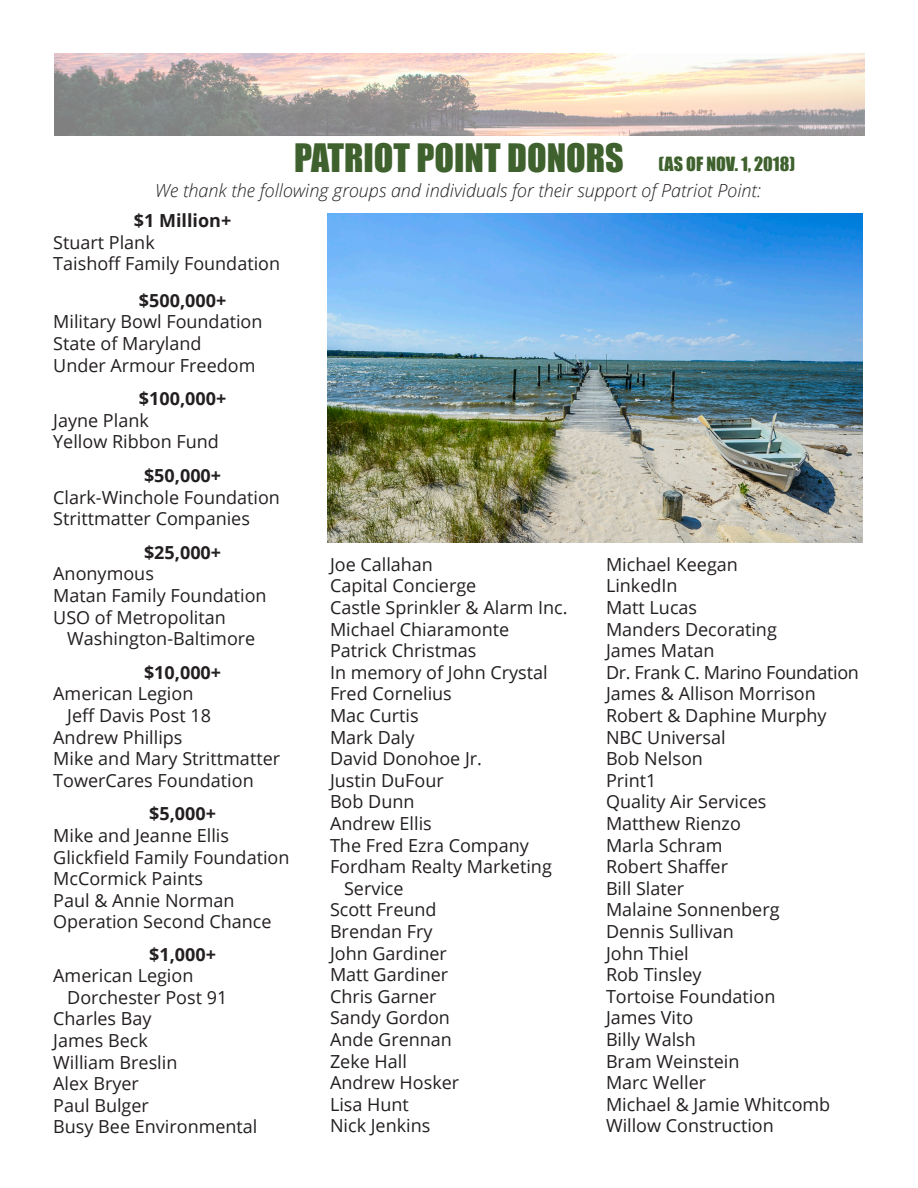
<style>
.page{position:relative;width:918px;height:1188px;background:#fff}
.page>*{position:absolute;margin:0;border:0;box-sizing:border-box;transform-origin:0 0}
.t1{font:36px "Impact";color:#3e612d}
.t2{font:18px/21.6px "Open Sans";color:#231f20}
.t3{font:italic 300 18px "Open Sans";color:#231f20}
.t4{font:700 18px "Open Sans";color:#231f20}
.t5{font:18px "Impact";color:#3e612d}
</style>
<div class="page">
<img style="left:55px;top:53px;width:810px;height:82px">
<img style="left:328px;top:213px;width:534px;height:329px">
<h1 class="t1" style="left:294px;top:136px;width:331px">PATRIOT POINT DONORS</h1>
<p class="t3" style="left:155px;top:178px;width:607px">We thank the following groups and individuals for their support of Patriot Point:</p>
<p class="t5" style="left:658px;top:152px;width:138px">(AS OF NOV. 1, 2018)</p>
<p class="t4" style="left:134px;top:208px;width:99px">$1 Million+</p>
<p class="t2" style="left:53px;top:231px;width:228px">Stuart Plank<br>Taishoff Family Foundation</p>
<p class="t4" style="left:139px;top:288px;width:89px">$500,000+</p>
<p class="t2" style="left:53px;top:311px;width:211px">Military Bowl Foundation<br>State of Maryland<br>Under Armour Freedom</p>
<p class="t4" style="left:139px;top:386px;width:89px">$100,000+</p>
<p class="t2" style="left:53px;top:409px;width:167px">Jayne Plank<br>Yellow Ribbon Fund</p>
<p class="t4" style="left:144px;top:463px;width:79px">$50,000+</p>
<p class="t2" style="left:53px;top:486px;width:228px">Clark-Winchole Foundation<br>Strittmatter Companies</p>
<p class="t4" style="left:144px;top:540px;width:79px">$25,000+</p>
<p class="t2" style="left:53px;top:563px;width:215px">Anonymous<br>Matan Family Foundation<br>USO of Metropolitan</p>
<p class="t2" style="left:67px;top:627px;width:190px">Washington-Baltimore</p>
<p class="t4" style="left:144px;top:660px;width:79px">$10,000+</p>
<p class="t2" style="left:53px;top:683px;width:142px">American Legion</p>
<p class="t2" style="left:67px;top:704px;width:145px">Jeff Davis Post 18</p>
<p class="t2" style="left:53px;top:726px;width:131px">Andrew Phillips</p>
<p class="t2" style="left:53px;top:747px;width:228px">Mike and Mary Strittmatter</p>
<p class="t2" style="left:53px;top:769px;width:202px">TowerCares Foundation</p>
<p class="t4" style="left:149px;top:801px;width:68px">$5,000+</p>
<p class="t2" style="left:53px;top:824px;width:238px">Mike and Jeanne Ellis<br>Glickfield Family Foundation<br>McCormick Paints<br>Paul &amp; Annie Norman<br>Operation Second Chance</p>
<p class="t4" style="left:149px;top:941px;width:68px">$1,000+</p>
<p class="t2" style="left:53px;top:964px;width:142px">American Legion</p>
<p class="t2" style="left:67px;top:986px;width:162px">Dorchester Post 91</p>
<p class="t2" style="left:53px;top:1008px;width:100px">Charles Bay</p>
<p class="t2" style="left:53px;top:1029px;width:96px">James Beck</p>
<p class="t2" style="left:53px;top:1051px;width:126px">William Breslin</p>
<p class="t2" style="left:53px;top:1072px;width:87px">Alex Bryer</p>
<p class="t2" style="left:53px;top:1094px;width:97px">Paul Bulger</p>
<p class="t2" style="left:53px;top:1116px;width:206px">Busy Bee Environmental</p>
<p class="t2" style="left:330px;top:553px;width:105px">Joe Callahan</p>
<p class="t2" style="left:330px;top:575px;width:148px">Capital Concierge</p>
<p class="t2" style="left:330px;top:596px;width:239px">Castle Sprinkler &amp; Alarm Inc.</p>
<p class="t2" style="left:330px;top:618px;width:181px">Michael Chiaramonte</p>
<p class="t2" style="left:330px;top:639px;width:148px">Patrick Christmas</p>
<p class="t2" style="left:330px;top:661px;width:219px">In memory of John Crystal</p>
<p class="t2" style="left:330px;top:683px;width:123px">Fred Cornelius</p>
<p class="t2" style="left:330px;top:704px;width:90px">Mac Curtis</p>
<p class="t2" style="left:330px;top:726px;width:86px">Mark Daly</p>
<p class="t2" style="left:330px;top:747px;width:153px">David Donohoe Jr.</p>
<p class="t2" style="left:330px;top:769px;width:115px">Justin DuFour</p>
<p class="t2" style="left:330px;top:791px;width:86px">Bob Dunn</p>
<p class="t2" style="left:330px;top:812px;width:103px">Andrew Ellis</p>
<p class="t2" style="left:330px;top:834px;width:200px">The Fred Ezra Company</p>
<p class="t2" style="left:330px;top:855px;width:223px">Fordham Realty Marketing</p>
<p class="t2" style="left:344px;top:877px;width:61px">Service</p>
<p class="t2" style="left:330px;top:899px;width:108px">Scott Freund</p>
<p class="t2" style="left:330px;top:920px;width:104px">Brendan Fry</p>
<p class="t2" style="left:330px;top:942px;width:118px">John Gardiner</p>
<p class="t2" style="left:330px;top:963px;width:120px">Matt Gardiner</p>
<p class="t2" style="left:330px;top:985px;width:108px">Chris Garner</p>
<p class="t2" style="left:330px;top:1007px;width:122px">Sandy Gordon</p>
<p class="t2" style="left:330px;top:1028px;width:123px">Ande Grennan</p>
<p class="t2" style="left:330px;top:1050px;width:79px">Zeke Hall</p>
<p class="t2" style="left:330px;top:1071px;width:131px">Andrew Hosker</p>
<p class="t2" style="left:330px;top:1093px;width:80px">Lisa Hunt</p>
<p class="t2" style="left:330px;top:1115px;width:102px">Nick Jenkins</p>
<p class="t2" style="left:606px;top:553px;width:255px">Michael Keegan<br>LinkedIn<br>Matt Lucas<br>Manders Decorating<br>James Matan<br>Dr. Frank C. Marino Foundation<br>James &amp; Allison Morrison<br>Robert &amp; Daphine Murphy<br>NBC Universal<br>Bob Nelson<br>Print1<br>Quality Air Services<br>Matthew Rienzo<br>Marla Schram<br>Robert Shaffer<br>Bill Slater<br>Malaine Sonnenberg<br>Dennis Sullivan<br>John Thiel<br>Rob Tinsley<br>Tortoise Foundation<br>James Vito<br>Billy Walsh<br>Bram Weinstein<br>Marc Weller<br>Michael &amp; Jamie Whitcomb<br>Willow Construction</p>
</div>
